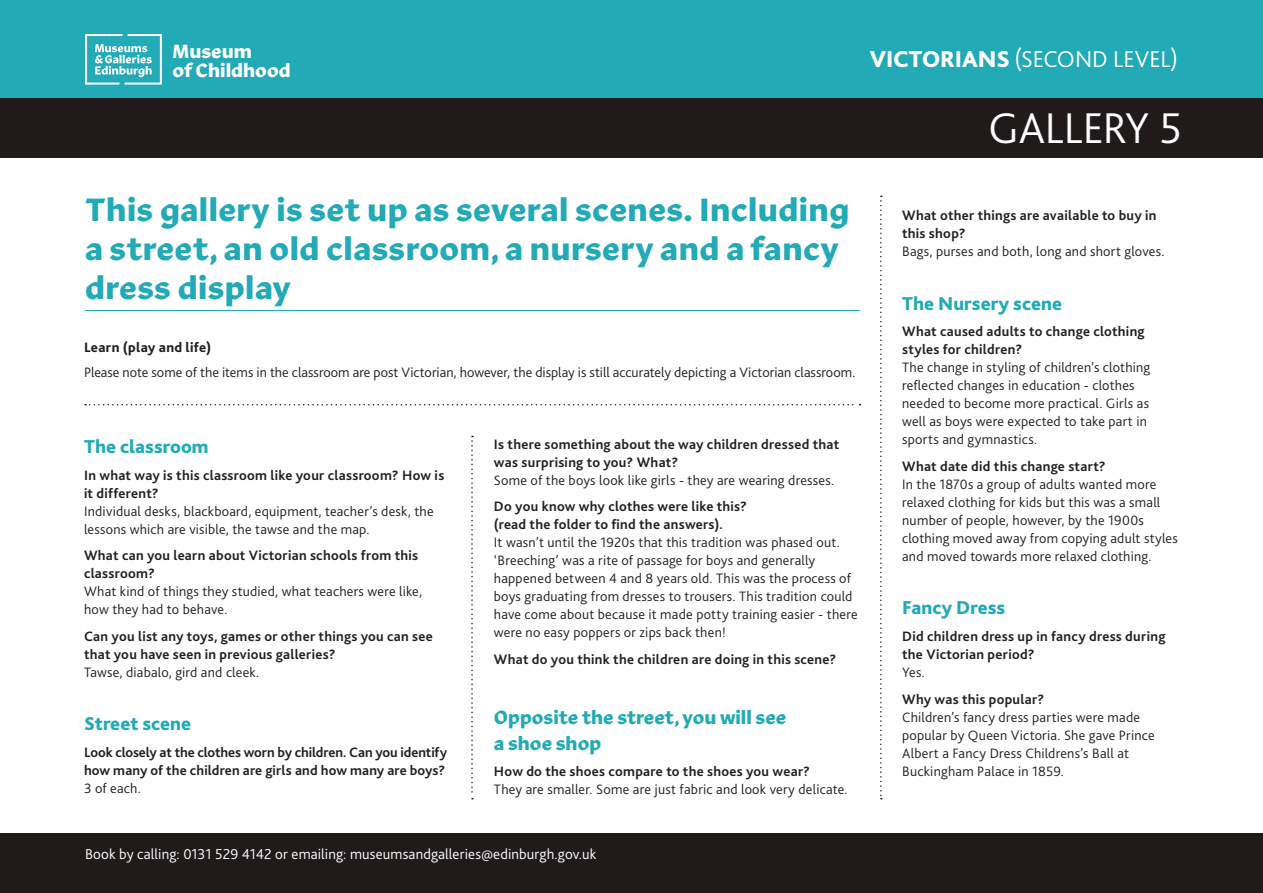
<style>
.page{position:relative;width:1263px;height:893px;background:#fff}
.page>*{position:absolute;margin:0;border:0;box-sizing:border-box;transform-origin:0 0}
.t1{font:300 45px "Bliss 2";letter-spacing:-.01em;color:#fff}
.t2{font:700 33px/39px "Robinson";letter-spacing:.015em;color:#22aab6}
.t3{font:300 24px "Bliss 2";letter-spacing:-.005em;color:#fff}
.t4{font:700 19.65px/18.5px "Robinson";color:#fff}
.t5{font:800 19.5px "Bliss 2";color:#22aab6}
.t6{font:700 19.5px/25.5px "Robinson";color:#22aab6}
.t7{font:300 15px "Bliss 2";letter-spacing:.005em;color:#fff}
.t8{font:300 14.25px/18px "Bliss 2";letter-spacing:.015em;color:#231f20}
.t9{font:700 14.25px/18px "Bliss 2";letter-spacing:.02em;color:#231f20}
.t10{font:700 14.25px/18px "Bliss 2";color:#231f20}
.t11{font:800 14.25px "Bliss 2";letter-spacing:.02em;color:#231f20}
.s1{font-weight:800}
</style>
<div class="page">
<div style="left:0;top:833px;width:1263px;height:60px;background:#201a1b"></div>
<div style="left:0;top:0;width:1263px;height:98px;background:#22aab6"></div>
<div style="left:0;top:98px;width:1263px;height:59px;background:#201a1b"></div>
<svg style="left:85px;top:34px;width:77px;height:51px"></svg>
<hr style="left:85px;top:310px;width:775px;height:1px;background:#22aab6">
<svg style="left:471px;top:436px;width:2px;height:363px"></svg>
<svg style="left:85px;top:404px;width:776px;height:1px"></svg>
<svg style="left:880px;top:196px;width:2px;height:603px"></svg>
<h3 class="t4" style="left:173px;top:41px;width:120px">Museum<br>of Childhood</h3>
<h3 class="t3" style="left:870px;top:44px;width:310px"><span class="s1">VICTORIANS</span> (SECOND LEVEL)</h3>
<h1 class="t1" style="left:989px;top:100px;width:195px">GALLERY 5</h1>
<h2 class="t2" style="left:85px;top:187px;width:766px">This gallery is set up as several scenes. Including a street, an old classroom, a nursery and a fancy dress display</h2>
<p class="t11" style="left:84px;top:338px;width:129px">Learn (play and life)</p>
<p class="t8" style="left:84px;top:362px;width:773px">Please note some of the items in the classroom are post Victorian, however, the display is still accurately depicting a Victorian classroom.</p>
<h3 class="t5" style="left:84px;top:435px;width:126px">The classroom</h3>
<p class="t9" style="left:84px;top:466px;width:362px">In what way is this classroom like your classroom? How is it different?</p>
<p class="t8" style="left:84px;top:502px;width:351px">Individual desks, blackboard, equipment, teacher’s desk, the lessons which are visible, the tawse and the map.</p>
<p class="t9" style="left:84px;top:546px;width:336px">What can you learn about Victorian schools from this classroom?</p>
<p class="t8" style="left:84px;top:582px;width:340px">What kind of things they studied, what teachers were like, how they had to behave.</p>
<p class="t9" style="left:84px;top:627px;width:350px">Can you list any toys, games or other things you can see that you have seen in previous galleries?</p>
<p class="t8" style="left:84px;top:663px;width:177px">Tawse, diabalo, gird and cleek.</p>
<h3 class="t5" style="left:84px;top:712px;width:109px">Street scene</h3>
<p class="t10" style="left:84px;top:743px;width:365px">Look closely at the clothes worn by children. Can you identify how many of the children are girls and how many are boys?</p>
<p class="t8" style="left:84px;top:779px;width:58px">3 of each.</p>
<p class="t9" style="left:494px;top:434px;width:347px">Is there something about the way children dressed that was surprising to you? What?</p>
<p class="t8" style="left:494px;top:470px;width:342px">Some of the boys look like girls - they are wearing dresses.</p>
<p class="t9" style="left:494px;top:497px;width:255px">Do you know why clothes were like this? (read the folder to find the answers).</p>
<p class="t8" style="left:494px;top:533px;width:365px">It wasn’t until the 1920s that this tradition was phased out. ‘Breeching’ was a rite of passage for boys and generally happened between 4 and 8 years old. This was the process of boys graduating from dresses to trousers. This tradition could have come about because it made potty training easier - there were no easy poppers or zips back then!</p>
<p class="t9" style="left:494px;top:649px;width:344px">What do you think the children are doing in this scene?</p>
<h3 class="t6" style="left:494px;top:703px;width:294px">Opposite the street, you will see a shoe shop</h3>
<p class="t9" style="left:494px;top:762px;width:318px">How do the shoes compare to the shoes you wear?</p>
<p class="t8" style="left:494px;top:780px;width:355px">They are smaller. Some are just fabric and look very delicate.</p>
<p class="t7" style="left:85px;top:845px;width:513px">Book by calling: 0131 529 4142 or emailing: museumsandgalleries@edinburgh.gov.uk</p>
<p class="t9" style="left:902px;top:206px;width:256px">What other things are available to buy in this shop?</p>
<p class="t8" style="left:902px;top:242px;width:264px">Bags, purses and both, long and short gloves.</p>
<h3 class="t5" style="left:902px;top:291px;width:161px">The Nursery scene</h3>
<p class="t9" style="left:902px;top:322px;width:244px">What caused adults to change clothing styles for children?</p>
<p class="t8" style="left:902px;top:358px;width:250px">The change in styling of children’s clothing reflected changes in education - clothes needed to become more practical. Girls as well as boys were expected to take part in sports and gymnastics.</p>
<p class="t9" style="left:902px;top:457px;width:205px">What date did this change start?</p>
<p class="t8" style="left:902px;top:475px;width:277px">In the 1870s a group of adults wanted more relaxed clothing for kids but this was a small number of people, however, by the 1900s clothing moved away from copying adult styles and moved towards more relaxed clothing.</p>
<h3 class="t5" style="left:902px;top:596px;width:105px">Fancy Dress</h3>
<p class="t9" style="left:902px;top:627px;width:265px">Did children dress up in fancy dress during the Victorian period?</p>
<p class="t8" style="left:902px;top:663px;width:24px">Yes.</p>
<p class="t9" style="left:902px;top:689px;width:144px">Why was this popular?</p>
<p class="t8" style="left:902px;top:707px;width:254px">Children’s fancy dress parties were made popular by Queen Victoria. She gave Prince Albert a Fancy Dress Childrens’s Ball at Buckingham Palace in 1859.</p>
</div>
